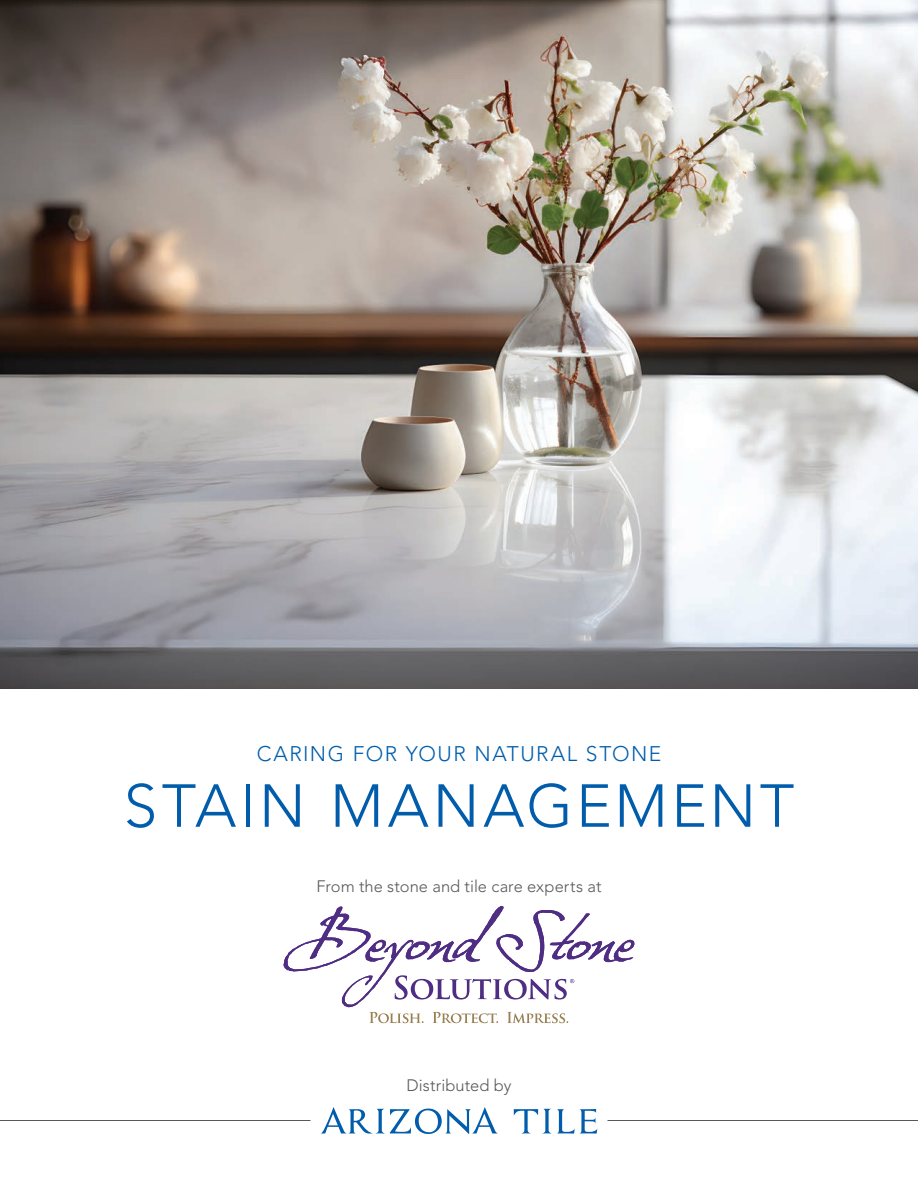
<style>
.page{position:relative;width:918px;height:1188px;background:#fff}
.page>*{position:absolute;margin:0;border:0;box-sizing:border-box;transform-origin:0 0}
.t1{font:300 60px "Avenir LT Std";letter-spacing:.06em;color:#015dab}
.t2{font:300 21px "Avenir LT Std";letter-spacing:.07em;color:#015dab}
.t3{font:300 16.5px "Avenir LT Std";letter-spacing:.005em;color:#57585a}
</style>
<div class="page">
<img style="left:0;top:0;width:918px;height:688px">
<svg style="left:284px;top:906px;width:350px;height:117px"></svg>
<svg style="left:321px;top:1107px;width:276px;height:27px"></svg>
<hr style="left:0;top:1120px;width:310px;height:1px;background:#57585a">
<hr style="left:608px;top:1120px;width:310px;height:1px;background:#57585a">
<p class="t2" style="left:257px;top:741px;width:406px">CARING FOR YOUR NATURAL STONE</p>
<p class="t1" style="left:124px;top:771px;width:672px">STAIN MANAGEMENT</p>
<p class="t3" style="left:317px;top:877px;width:286px">From the stone and tile care experts at</p>
<p class="t3" style="left:407px;top:1076px;width:106px">Distributed by</p>
</div>
